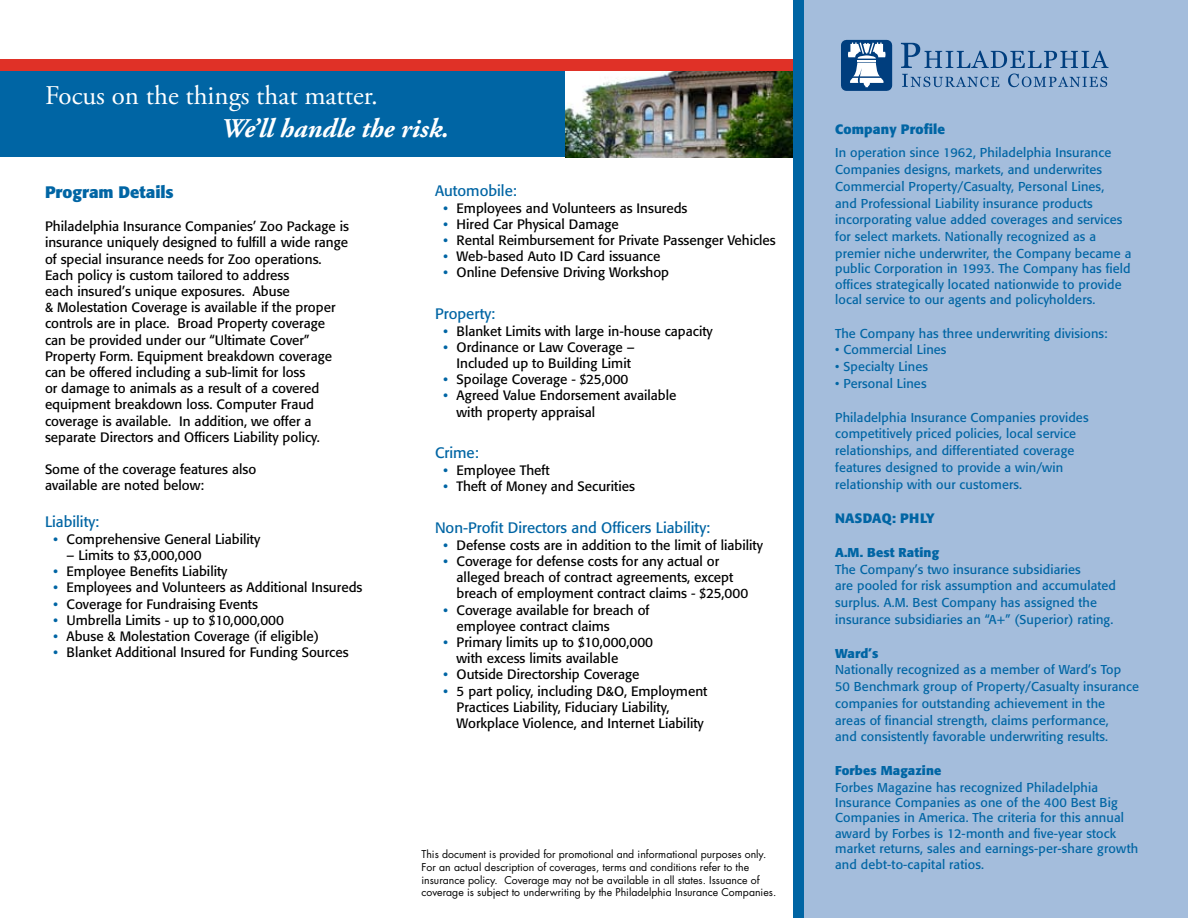
<style>
.page{position:relative;width:1188px;height:918px;background:#fff}
.page>*{position:absolute;margin:0;border:0;box-sizing:border-box;transform-origin:0 0}
.t1{font:27px "Adobe Garamond Pro";color:#fff}
.t2{font:italic 700 27px "Adobe Garamond Pro";color:#fff}
.t3{font:700 16.5px "Formata";color:#0065a4}
.t4{font:15px "Formata";color:#0065a4}
.t5{font:13.5px/16.2px "Formata";color:#000}
.t6{font:700 13.5px "Formata";letter-spacing:.01em;color:#0065a4}
.t7{font:12.75px/16.8px "Formata";letter-spacing:.01em;color:#0065a4}
.t8{font:700 12.75px "Formata";letter-spacing:.01em;color:#0065a4}
.t9{font:10.5px/12.6px "Futura";color:#000}
.s1{font-family:"Myriad Pro";font-size:18px;color:#0065a4}
</style>
<div class="page">
<div style="left:0;top:70px;width:798px;height:88px;background:#0065a4"></div>
<img style="left:566px;top:71px;width:227px;height:87px">
<div style="left:0;top:59px;width:813px;height:12px;background:#e03127"></div>
<div style="left:794px;top:0;width:11px;height:918px;background:#0065a4"></div>
<div style="left:804px;top:0;width:384px;height:918px;background:#a4bddc"></div>
<svg style="left:901px;top:43px;width:208px;height:25px"></svg>
<svg style="left:902px;top:74px;width:97px;height:13px"></svg>
<svg style="left:1008px;top:74px;width:99px;height:13px"></svg>
<div style="left:841px;top:40px;width:51px;height:51px;background:#003e7e"></div>
<svg style="left:847px;top:42px;width:39px;height:45px"></svg>
<h1 class="t1" style="left:45px;top:79px;width:334px">Focus on the things that matter.</h1>
<h1 class="t2" style="left:220px;top:112px;width:230px">We’ll handle the risk.</h1>
<p class="t3" style="left:45px;top:182px;width:130px">Program Details</p>
<p class="t5" style="left:45px;top:218px;width:306px">Philadelphia Insurance Companies’ Zoo Package is insurance uniquely designed to fulfill a wide range of special insurance needs for Zoo operations.<br>Each policy is custom tailored to address<br>each insured’s unique exposures. Abuse<br>&amp; Molestation Coverage is available if the proper controls are in place. Broad Property coverage can be provided under our “Ultimate Cover” Property Form. Equipment breakdown coverage can be offered including a sub-limit for loss<br>or damage to animals as a result of a covered equipment breakdown loss. Computer Fraud coverage is available. In addition, we offer a separate Directors and Officers Liability policy.</p>
<p class="t5" style="left:45px;top:461px;width:213px">Some of the coverage features also available are noted below:</p>
<p class="t4" style="left:45px;top:512px;width:56px">Liability:</p>
<p class="t5" style="left:53px;top:531px;width:209px"><span class="s1">•</span> Comprehensive General Liability</p>
<p class="t5" style="left:67px;top:547px;width:136px">– Limits to $3,000,000</p>
<p class="t5" style="left:53px;top:563px;width:176px"><span class="s1">•</span> Employee Benefits Liability</p>
<p class="t5" style="left:53px;top:579px;width:311px"><span class="s1">•</span> Employees and Volunteers as Additional Insureds</p>
<p class="t5" style="left:53px;top:596px;width:207px"><span class="s1">•</span> Coverage for Fundraising Events</p>
<p class="t5" style="left:53px;top:612px;width:232px"><span class="s1">•</span> Umbrella Limits - up to $10,000,000</p>
<p class="t5" style="left:53px;top:628px;width:268px"><span class="s1">•</span> Abuse &amp; Molestation Coverage (if eligible)</p>
<p class="t5" style="left:53px;top:644px;width:297px"><span class="s1">•</span> Blanket Additional Insured for Funding Sources</p>
<p class="t4" style="left:435px;top:181px;width:83px">Automobile:</p>
<p class="t5" style="left:443px;top:200px;width:246px"><span class="s1">•</span> Employees and Volunteers as Insureds</p>
<p class="t5" style="left:443px;top:216px;width:177px"><span class="s1">•</span> Hired Car Physical Damage</p>
<p class="t5" style="left:443px;top:232px;width:334px"><span class="s1">•</span> Rental Reimbursement for Private Passenger Vehicles</p>
<p class="t5" style="left:443px;top:248px;width:219px"><span class="s1">•</span> Web-based Auto ID Card issuance</p>
<p class="t5" style="left:443px;top:265px;width:228px"><span class="s1">•</span> Online Defensive Driving Workshop</p>
<p class="t4" style="left:435px;top:304px;width:62px">Property:</p>
<p class="t5" style="left:443px;top:323px;width:271px"><span class="s1">•</span> Blanket Limits with large in-house capacity</p>
<p class="t5" style="left:443px;top:339px;width:193px;text-align:right"><span class="s1">•</span> Ordinance or Law Coverage –<br>Included up to Building Limit</p>
<p class="t5" style="left:443px;top:371px;width:187px"><span class="s1">•</span> Spoilage Coverage - $25,000</p>
<p class="t5" style="left:457px;top:388px;width:221px;text-indent:-14px"><span class="s1">•</span> Agreed Value Endorsement available with property appraisal</p>
<p class="t4" style="left:435px;top:443px;width:45px">Crime:</p>
<p class="t5" style="left:443px;top:462px;width:108px"><span class="s1">•</span> Employee Theft</p>
<p class="t5" style="left:443px;top:478px;width:193px"><span class="s1">•</span> Theft of Money and Securities</p>
<p class="t4" style="left:435px;top:518px;width:277px">Non-Profit Directors and Officers Liability:</p>
<p class="t5" style="left:443px;top:537px;width:321px"><span class="s1">•</span> Defense costs are in addition to the limit of liability</p>
<p class="t5" style="left:457px;top:553px;width:293px;text-indent:-14px"><span class="s1">•</span> Coverage for defense costs for any actual or alleged breach of contract agreements, except breach of employment contract claims - $25,000</p>
<p class="t5" style="left:457px;top:602px;width:194px;text-indent:-14px"><span class="s1">•</span> Coverage available for breach of employee contract claims</p>
<p class="t5" style="left:457px;top:634px;width:198px;text-indent:-14px"><span class="s1">•</span> Primary limits up to $10,000,000 with excess limits available</p>
<p class="t5" style="left:443px;top:667px;width:198px"><span class="s1">•</span> Outside Directorship Coverage</p>
<p class="t5" style="left:457px;top:683px;width:252px;text-indent:-14px"><span class="s1">•</span> 5 part policy, including D&amp;O, Employment<br>Practices Liability, Fiduciary Liability,<br>Workplace Violence, and Internet Liability</p>
<p class="t9" style="left:422px;top:848px;width:356px">This document is provided for promotional and informational purposes only.<br>For an actual description of coverages, terms and conditions refer to the insurance policy. Coverage may not be available in all states. Issuance of coverage is subject to underwriting by the Philadelphia Insurance Companies.</p>
<p class="t6" style="left:835px;top:120px;width:112px">Company Profile</p>
<p class="t7" style="left:835px;top:144px;width:298px">In operation since 1962, Philadelphia Insurance Companies designs, markets, and underwrites Commercial Property/Casualty, Personal Lines,<br>and Professional Liability insurance products incorporating value added coverages and services for select markets. Nationally recognized as a premier niche underwriter, the Company became a</p>
<p class="t7" style="left:835px;top:261px;width:297px;line-height:15.3px">public Corporation in 1993. The Company has field offices strategically located nationwide to provide local service to our agents and policyholders.</p>
<p class="t7" style="left:835px;top:325px;width:274px">The Company has three underwriting divisions:</p>
<p class="t7" style="left:835px;top:341px;width:113px">• Commercial Lines</p>
<p class="t7" style="left:835px;top:358px;width:94px">• Specialty Lines</p>
<p class="t7" style="left:835px;top:375px;width:93px">• Personal Lines</p>
<p class="t7" style="left:835px;top:409px;width:255px">Philadelphia Insurance Companies provides competitively priced policies, local service relationships, and differentiated coverage features designed to provide a win/win relationship with our customers.</p>
<p class="t6" style="left:835px;top:510px;width:101px">NASDAQ: PHLY</p>
<p class="t8" style="left:835px;top:544px;width:105px">A.M. Best Rating</p>
<p class="t7" style="left:835px;top:561px;width:282px">The Company’s two insurance subsidiaries<br>are pooled for risk assumption and accumulated surplus. A.M. Best Company has assigned the insurance subsidiaries an “A+” (Superior) rating.</p>
<p class="t8" style="left:835px;top:645px;width:45px">Ward’s</p>
<p class="t7" style="left:835px;top:662px;width:305px">Nationally recognized as a member of Ward’s Top 50 Benchmark group of Property/Casualty insurance companies for outstanding achievement in the<br>areas of financial strength, claims performance,<br>and consistently favorable underwriting results.</p>
<p class="t8" style="left:835px;top:762px;width:108px">Forbes Magazine</p>
<p class="t7" style="left:835px;top:780px;width:305px;line-height:15.5px">Forbes Magazine has recognized Philadelphia Insurance Companies as one of the 400 Best Big Companies in America. The criteria for this annual award by Forbes is 12-month and five-year stock market returns, sales and earnings-per-share growth and debt-to-capital ratios.</p>
</div>
